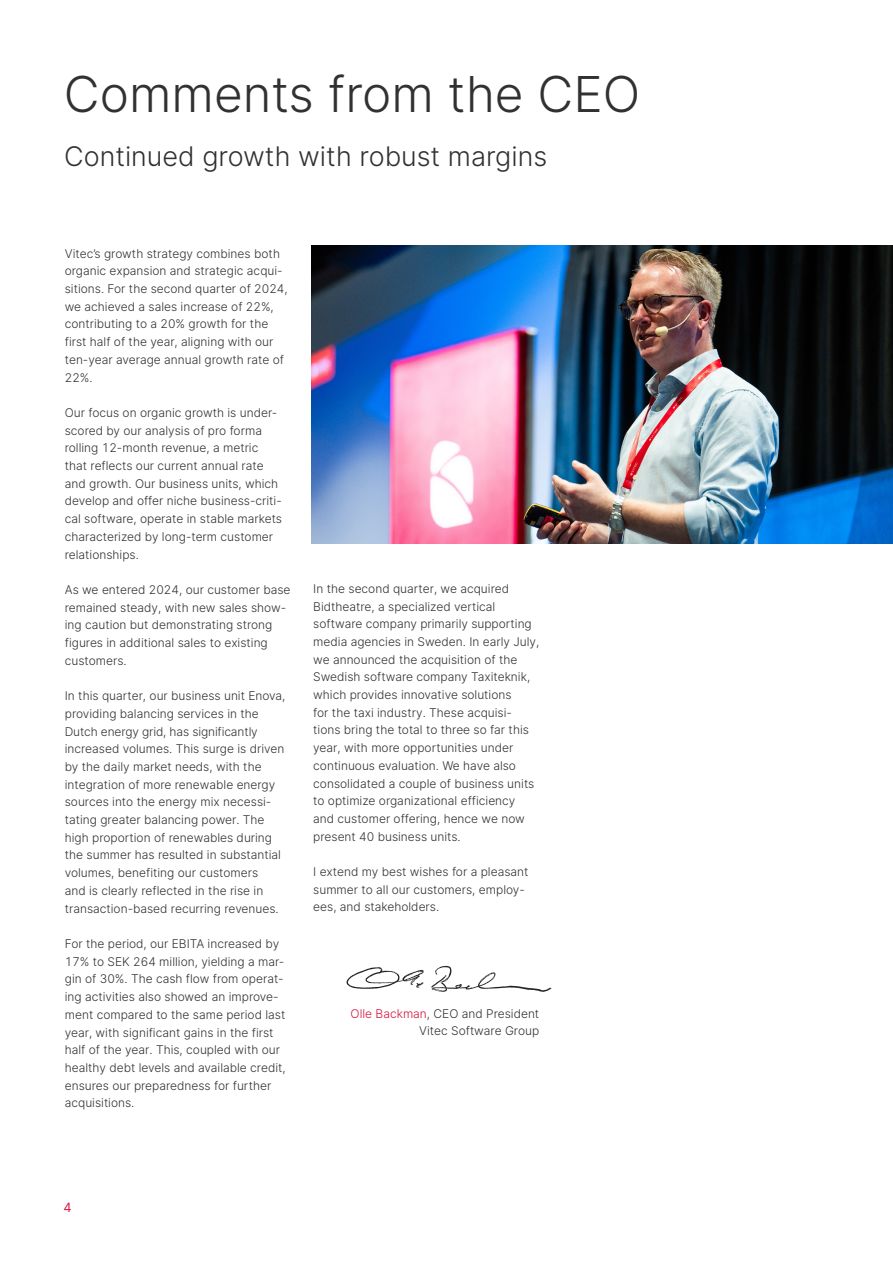
<style>
.page{position:relative;width:893px;height:1263px;background:#fff}
.page>*{position:absolute;margin:0;border:0;box-sizing:border-box;transform-origin:0 0}
.t1{font:300 49.5px "Inter";color:#313132}
.t2{font:300 27px "Inter";color:#313132}
.t3{font:12.75px "Inter";color:#d7123e}
.Bread{font:300 12px/17.7px "Inter";color:#313132}
.s1{color:#d7123e}
</style>
<div class="page">
<img style="left:346px;top:965px;width:206px;height:27px">
<img style="left:312px;top:246px;width:581px;height:298px">
<h1 class="t1" style="left:64px;top:59px;width:578px">Comments from the CEO</h1>
<h2 class="t2" style="left:64px;top:137px;width:485px">Continued growth with robust margins</h2>
<p class="Bread" style="left:65px;top:244px;width:224px">Vitec’s growth strategy combines both organic expansion and strategic acqui&shy;sitions. For the second quarter of 2024, we achieved a sales increase of 22%, contributing to a 20% growth for the first half of the year, aligning with our ten-year average annual growth rate of 22%.</p>
<p class="Bread" style="left:65px;top:404px;width:219px">Our focus on organic growth is under&shy;scored by our analysis of pro forma rolling 12-month revenue, a metric that reflects our current annual rate and growth. Our business units, which develop and offer niche business-criti&shy;cal software, operate in stable markets characterized by long-term customer relationships.</p>
<p class="Bread" style="left:65px;top:581px;width:227px">As we entered 2024, our customer base remained steady, with new sales show&shy;ing caution but demonstrating strong figures in additional sales to existing customers.</p>
<p class="Bread" style="left:65px;top:687px;width:222px">In this quarter, our business unit Enova, providing balancing services in the Dutch energy grid, has significantly increased volumes. This surge is driven by the daily market needs, with the integration of more renewable energy sources into the energy mix necessi&shy;tating greater balancing power. The high proportion of renewables during the summer has resulted in substantial volumes, benefiting our customers<br>and is clearly reflected in the rise in transaction-based recurring revenues.</p>
<p class="Bread" style="left:65px;top:935px;width:222px">For the period, our EBITA increased by 17% to SEK 264 million, yielding a mar&shy;gin of 30%. The cash flow from operat&shy;ing activities also showed an improve&shy;ment compared to the same period last year, with significant gains in the first half of the year. This, coupled with our healthy debt levels and available credit, ensures our preparedness for further acquisitions.</p>
<p class="Bread" style="left:313px;top:579px;width:227px">In the second quarter, we acquired Bidtheatre, a specialized vertical software company primarily supporting media agencies in Sweden. In early July, we announced the acquisition of the Swedish software company Taxiteknik, which provides innovative solutions<br>for the taxi industry. These acquisi&shy;tions bring the total to three so far this year, with more opportunities under continuous evaluation. We have also consolidated a couple of business units to optimize organizational efficiency and customer offering, hence we now present 40 business units.</p>
<p class="Bread" style="left:313px;top:863px;width:217px">I extend my best wishes for a pleasant summer to all our customers, employ&shy;ees, and stakeholders.</p>
<p class="Bread" style="left:351px;top:1004px;width:190px;text-align:right"><span class="s1">Olle Backman</span>, CEO and President<br>Vitec Software Group</p>
<p class="t3" style="left:64px;top:1198px;width:10px">4</p>
</div>
